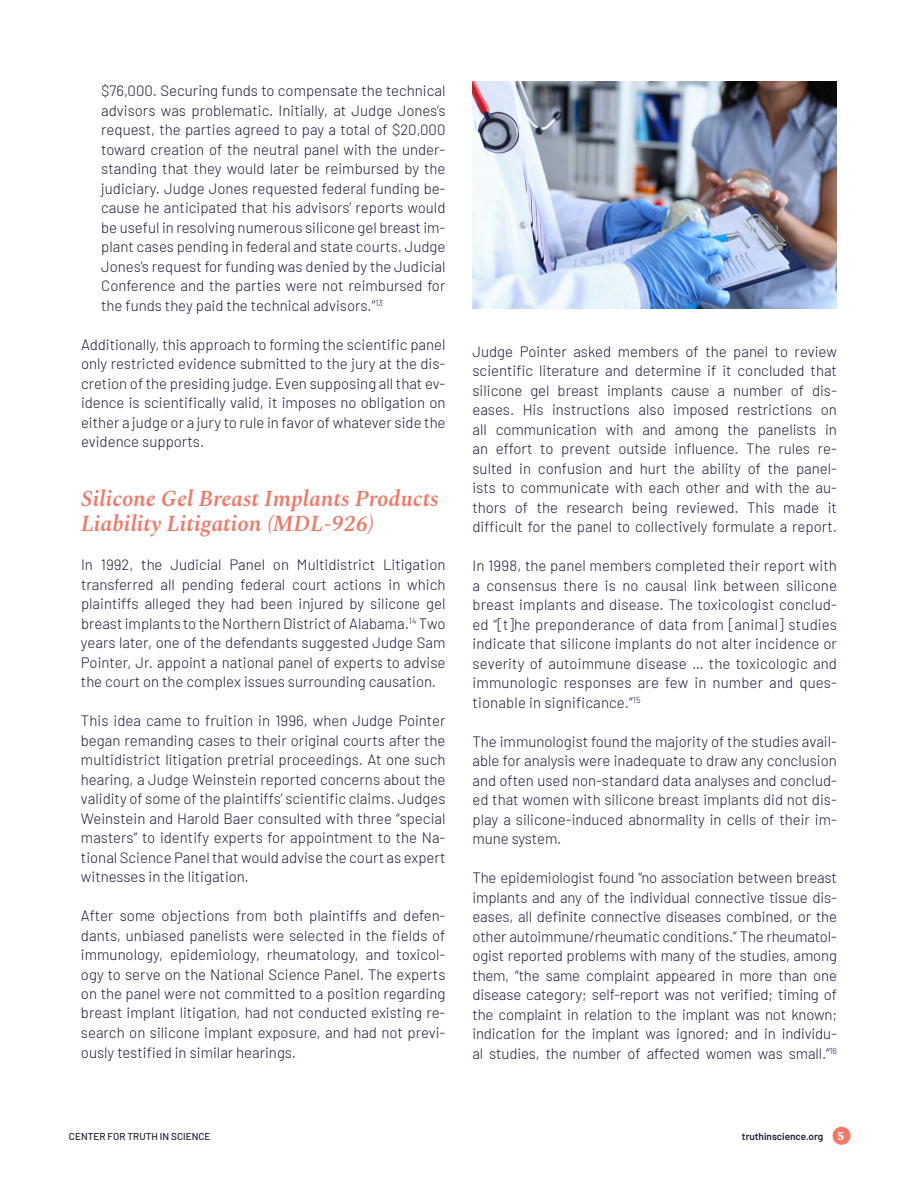
<style>
.page{position:relative;width:918px;height:1188px;background:#fff}
.page>*{position:absolute;margin:0;border:0;box-sizing:border-box;transform-origin:0 0}
.t1{font:italic 600 22.5px/25.5px "Spectral";color:#f27866}
.t2{font:300 15px/19.5px "Barlow";color:#1a1a3e;text-align:justify}
.t3{font:500 10.05px "Barlow";color:#1b1e3d}
.t4{font:600 10.05px "Barlow";color:#1b1e3d}
.s1{font-family:"Spectral";font-weight:800;font-size:12px;color:#fff}
</style>
<div class="page">
<svg style="left:832px;top:1126px;width:19px;height:19px"></svg>
<img style="left:472px;top:81px;width:365px;height:228px">
<p class="t2" style="left:101px;top:80px;width:346px">$76,000. Securing funds to compensate the technical advisors was problematic. Initially, at Judge Jones’s request, the parties agreed to pay a total of $20,000 toward creation of the neutral panel with the under&shy;standing that they would later be reimbursed by the judiciary. Judge Jones requested federal funding be&shy;cause he anticipated that his advisors’ reports would be useful in resolving numerous silicone gel breast im&shy;plant cases pending in federal and state courts. Judge Jones’s request for funding was denied by the Judicial Conference and the parties were not reimbursed for the funds they paid the technical advisors.”<sup>13</sup></p>
<p class="t2" style="left:81px;top:333px;width:366px">Additionally, this approach to forming the scientific panel only restricted evidence submitted to the jury at the dis&shy;cretion of the presiding judge. Even supposing all that ev&shy;idence is scientifically valid, it imposes no obligation on either a judge or a jury to rule in favor of whatever side the evidence supports.</p>
<h1 class="t1" style="left:81px;top:484px;width:359px">Silicone Gel Breast Implants Products<br>Liability Litigation (MDL-926)</h1>
<p class="t2" style="left:81px;top:554px;width:366px">In 1992, the Judicial Panel on Multidistrict Litigation transferred all pending federal court actions in which plaintiffs alleged they had been injured by silicone gel breast implants to the Northern District of Alabama.<sup>14</sup> Two years later, one of the defendants suggested Judge Sam Pointer, Jr. appoint a national panel of experts to advise the court on the complex issues surrounding causation.</p>
<p class="t2" style="left:81px;top:710px;width:366px">This idea came to fruition in 1996, when Judge Pointer began remanding cases to their original courts after the multidistrict litigation pretrial proceedings. At one such hearing, a Judge Weinstein reported concerns about the validity of some of the plaintiffs’ scientific claims. Judges Weinstein and Harold Baer consulted with three “special masters” to identify experts for appointment to the Na&shy;tional Science Panel that would advise the court as expert witnesses in the litigation.</p>
<p class="t2" style="left:81px;top:905px;width:366px">After some objections from both plaintiffs and defen&shy;dants, unbiased panelists were selected in the fields of immunology, epidemiology, rheumatology, and toxicol&shy;ogy to serve on the National Science Panel. The experts on the panel were not committed to a position regarding breast implant litigation, had not conducted existing re&shy;search on silicone implant exposure, and had not previ&shy;ously testified in similar hearings.</p>
<p class="t2" style="left:472px;top:341px;width:366px">Judge Pointer asked members of the panel to review scientific literature and determine if it concluded that silicone gel breast implants cause a number of dis&shy;eases. His instructions also imposed restrictions on all communication with and among the panelists in an effort to prevent outside influence. The rules re&shy;sulted in confusion and hurt the ability of the panel&shy;ists to communicate with each other and with the au&shy;thors of the research being reviewed. This made it difficult for the panel to collectively formulate a report.</p>
<p class="t2" style="left:472px;top:555px;width:366px">In 1998, the panel members completed their report with a consensus there is no causal link between silicone breast implants and disease. The toxicologist conclud&shy;ed “[t]he preponderance of data from [animal] studies indicate that silicone implants do not alter incidence or severity of autoimmune disease … the toxicologic and immunologic responses are few in number and ques&shy;tionable in significance.”<sup>15</sup></p>
<p class="t2" style="left:473px;top:731px;width:366px">The immunologist found the majority of the studies avail&shy;able for analysis were inadequate to draw any conclusion and often used non-standard data analyses and conclud&shy;ed that women with silicone breast implants did not dis&shy;play a silicone-induced abnormality in cells of their im&shy;mune system.</p>
<p class="t2" style="left:473px;top:867px;width:366px">The epidemiologist found “no association between breast implants and any of the individual connective tissue dis&shy;eases, all definite connective diseases combined, or the other autoimmune/rheumatic conditions.” The rheumatol&shy;ogist reported problems with many of the studies, among them, “the same complaint appeared in more than one disease category; self-report was not verified; timing of the complaint in relation to the implant was not known; indication for the implant was ignored; and in individu&shy;al studies, the number of affected women was small.”<sup>16</sup></p>
<p class="t3" style="left:69px;top:1129px;width:143px">CENTER FOR TRUTH IN SCIENCE</p>
<p class="t4" style="left:742px;top:1129px;width:104px">truthinscience.org <span class="s1">5</span></p>
</div>
